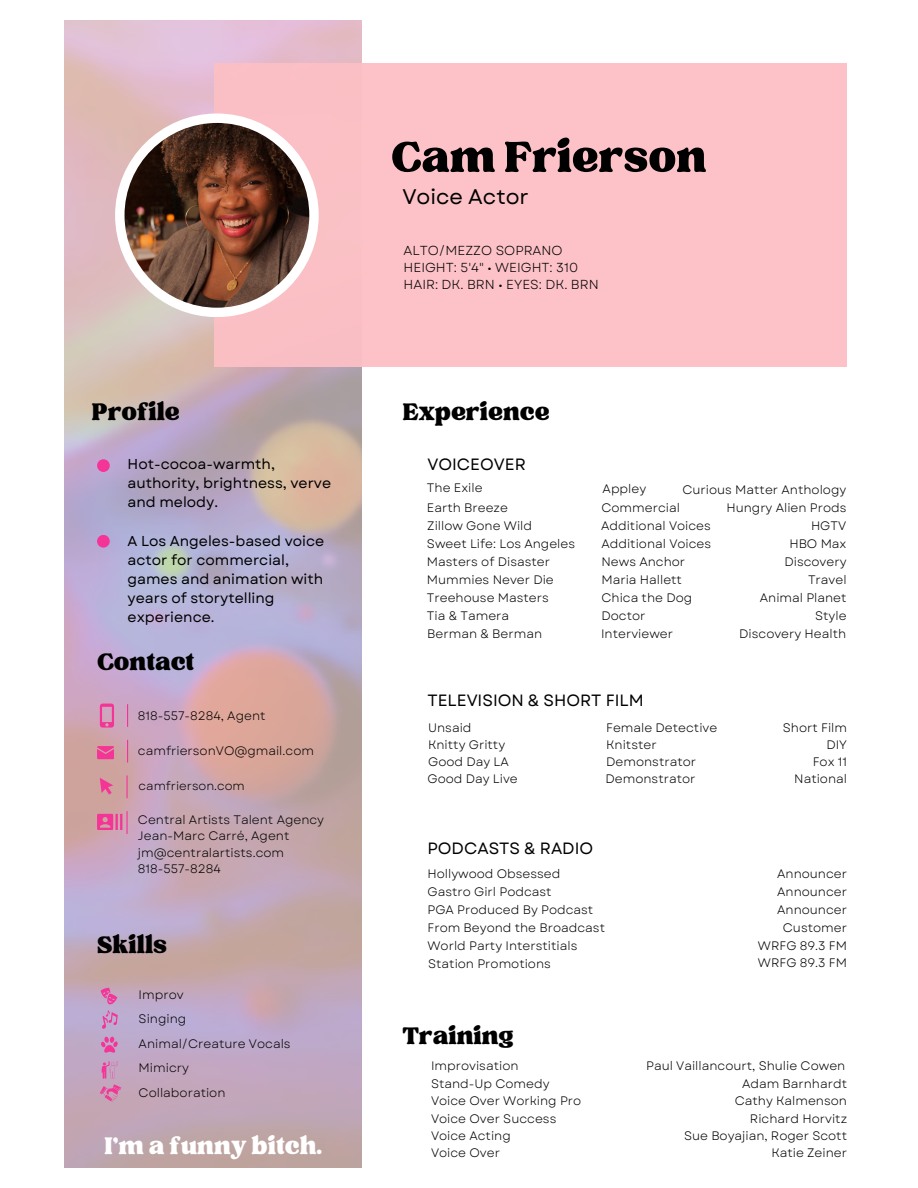
<style>
.page{position:relative;width:918px;height:1188px;background:#fff}
.page>*{position:absolute;margin:0;border:0;box-sizing:border-box;transform-origin:0 0}
.t1{font:59.4px "TAN Tangkiwood Display";color:#000}
.t2{font:33px "TAN Tangkiwood Display";color:#000}
.t3{font:33px "TAN Tangkiwood Display";color:#fff}
.t4{font:21.15px "Garet";color:#000}
.t5{font:16.35px "Garet";color:#000}
.t6{font:14.4px/19.2px "Garet";color:#000}
.t7{font:13.05px/17.4px "Garet";color:#000}
.t8{font:12.3px/16.4px "Garet";color:#000}
.t9{font:11.85px "Garet";color:#000}
</style>
<div class="page">
<img style="left:65px;top:20px;width:297px;height:1148px">
<div style="left:214px;top:63px;width:632px;height:304px;background:#fcc0c5"></div>
<svg style="left:100px;top:778px;width:13px;height:17px"></svg>
<svg style="left:97px;top:746px;width:17px;height:13px"></svg>
<svg style="left:100px;top:704px;width:14px;height:23px"></svg>
<div style="left:115px;top:113px;width:204px;height:204px;background:#fff;border-radius:50%"></div>
<img style="left:125px;top:123px;width:184px;height:185px;border-radius:50%">
<hr style="left:126px;top:811px;width:2px;height:23px;background:#f43497">
<hr style="left:126px;top:776px;width:2px;height:22px;background:#f43497">
<svg style="left:127px;top:740px;width:1px;height:23px"></svg>
<svg style="left:127px;top:704px;width:1px;height:23px"></svg>
<svg style="left:97px;top:814px;width:25px;height:16px"></svg>
<div style="left:97px;top:459px;width:13px;height:13px;background:#f43497;border-radius:50%"></div>
<div style="left:97px;top:535px;width:13px;height:13px;background:#f43497;border-radius:50%"></div>
<svg style="left:100px;top:988px;width:18px;height:40px"></svg>
<svg style="left:101px;top:1037px;width:17px;height:15px"></svg>
<svg style="left:100px;top:1061px;width:21px;height:40px"></svg>
<h1 class="t1" style="left:391px;top:135px;width:317px">CamFrierson</h1>
<h3 class="t4" style="left:402px;top:181px;width:128px">Voice Actor</h3>
<p class="t7" style="left:404px;top:241px;width:197px">ALTO/MEZZO SOPRANO<br>HEIGHT: 5'4" • WEIGHT: 310<br>HAIR: DK. BRN • EYES: DK. BRN</p>
<h2 class="t2" style="left:92px;top:400px;width:90px">Profile</h2>
<h2 class="t2" style="left:403px;top:400px;width:148px">Experience</h2>
<p class="t6" style="left:128px;top:455px;width:205px">Hot-cocoa-warmth, authority, brightness, verve and melody.</p>
<p class="t6" style="left:128px;top:531px;width:198px">A Los Angeles-based voice actor for commercial, games and animation with years of storytelling experience.</p>
<h2 class="t2" style="left:97px;top:650px;width:99px">Contact</h2>
<p class="t8" style="left:138px;top:708px;width:129px">818-557-8284, Agent</p>
<p class="t8" style="left:138px;top:743px;width:178px">camfriersonVO@gmail.com</p>
<p class="t9" style="left:139px;top:778px;width:108px">camfrierson.com</p>
<p class="t8" style="left:138px;top:812px;width:188px">Central Artists Talent Agency<br>Jean-Marc Carré, Agent jm@centralartists.com<br>818-557-8284</p>
<h2 class="t2" style="left:97px;top:932px;width:72px">Skills</h2>
<p class="t8" style="left:139px;top:982px;width:49px;line-height:24.5px">Improv<br>Singing</p>
<p class="t8" style="left:139px;top:1031px;width:154px;line-height:24.5px">Animal/Creature Vocals<br>Mimicry</p>
<p class="t8" style="left:139px;top:1084px;width:88px">Collaboration</p>
<h2 class="t3" style="left:105px;top:1134px;width:219px">I’ma funny bitch.</h2>
<h3 class="t5" style="left:427px;top:452px;width:100px">VOICEOVER</h3>
<p class="t8" style="left:427px;top:480px;width:57px">The Exile</p>
<p class="t8" style="left:603px;top:480px;width:45px">Appley</p>
<p class="t8" style="left:682px;top:481px;width:165px">Curious Matter Anthology</p>
<p class="t8" style="left:427px;top:499px;width:82px">Earth Breeze</p>
<p class="t8" style="left:601px;top:499px;width:80px">Commercial</p>
<p class="t8" style="left:726px;top:499px;width:122px">Hungry Alien Prods</p>
<p class="t8" style="left:427px;top:535px;width:150px">Sweet Life: Los Angeles</p>
<p class="t8" style="left:601px;top:535px;width:111px">Additional Voices</p>
<p class="t8" style="left:789px;top:535px;width:59px">HBO Max</p>
<p class="t8" style="left:427px;top:553px;width:125px">Masters of Disaster</p>
<p class="t8" style="left:601px;top:553px;width:85px">News Anchor</p>
<p class="t8" style="left:784px;top:553px;width:64px">Discovery</p>
<p class="t8" style="left:427px;top:589px;width:123px">Treehouse Masters</p>
<p class="t8" style="left:601px;top:589px;width:92px">Chica the Dog</p>
<p class="t8" style="left:760px;top:589px;width:88px">Animal Planet</p>
<p class="t8" style="left:427px;top:607px;width:84px">Tia &amp; Tamera</p>
<p class="t8" style="left:601px;top:607px;width:46px">Doctor</p>
<p class="t8" style="left:815px;top:607px;width:33px">Style</p>
<p class="t8" style="left:427px;top:625px;width:116px">Berman &amp; Berman</p>
<p class="t8" style="left:601px;top:625px;width:74px">Interviewer</p>
<p class="t8" style="left:739px;top:625px;width:109px">Discovery Health</p>
<p class="t8" style="left:427px;top:517px;width:106px">Zillow Gone Wild</p>
<p class="t8" style="left:601px;top:517px;width:111px">Additional Voices</p>
<p class="t8" style="left:811px;top:517px;width:37px">HGTV</p>
<p class="t8" style="left:427px;top:571px;width:128px">Mummies Never Die</p>
<p class="t8" style="left:601px;top:571px;width:82px">Maria Hallett</p>
<p class="t8" style="left:808px;top:571px;width:40px">Travel</p>
<h3 class="t5" style="left:427px;top:689px;width:218px">TELEVISION &amp; SHORT FILM</h3>
<p class="t8" style="left:428px;top:719px;width:45px">Unsaid</p>
<p class="t8" style="left:606px;top:719px;width:113px">Female Detective</p>
<p class="t8" style="left:783px;top:719px;width:66px">Short Film</p>
<p class="t8" style="left:428px;top:737px;width:79px">Knitty Gritty</p>
<p class="t8" style="left:606px;top:737px;width:52px">Knitster</p>
<p class="t8" style="left:826px;top:737px;width:22px">DIY</p>
<p class="t8" style="left:428px;top:754px;width:82px">Good Day LA</p>
<p class="t8" style="left:606px;top:754px;width:91px">Demonstrator</p>
<p class="t8" style="left:813px;top:754px;width:36px">Fox 11</p>
<p class="t8" style="left:427px;top:771px;width:92px">Good Day Live</p>
<p class="t8" style="left:606px;top:771px;width:91px">Demonstrator</p>
<p class="t8" style="left:794px;top:771px;width:54px">National</p>
<h3 class="t5" style="left:427px;top:837px;width:167px">PODCASTS &amp; RADIO</h3>
<p class="t8" style="left:427px;top:865px;width:135px">Hollywood Obsessed</p>
<p class="t8" style="left:777px;top:865px;width:71px">Announcer</p>
<p class="t8" style="left:427px;top:883px;width:126px">Gastro Girl Podcast</p>
<p class="t8" style="left:777px;top:883px;width:71px">Announcer</p>
<p class="t8" style="left:427px;top:901px;width:167px">PGA Produced By Podcast</p>
<p class="t8" style="left:777px;top:901px;width:71px">Announcer</p>
<p class="t8" style="left:427px;top:919px;width:179px">From Beyond the Broadcast</p>
<p class="t8" style="left:783px;top:919px;width:66px">Customer</p>
<p class="t8" style="left:427px;top:937px;width:151px">World Party Interstitials</p>
<p class="t8" style="left:758px;top:937px;width:91px">WRFG 89.3 FM</p>
<p class="t8" style="left:428px;top:956px;width:124px">Station Promotions</p>
<p class="t8" style="left:758px;top:955px;width:91px">WRFG 89.3 FM</p>
<h2 class="t2" style="left:403px;top:1023px;width:112px">Training</h2>
<p class="t8" style="left:431px;top:1058px;width:89px">Improvisation</p>
<p class="t8" style="left:646px;top:1058px;width:201px">Paul Vaillancourt, Shulie Cowen</p>
<p class="t8" style="left:431px;top:1075px;width:120px">Stand-Up Comedy</p>
<p class="t8" style="left:742px;top:1075px;width:107px">Adam Barnhardt</p>
<p class="t8" style="left:431px;top:1093px;width:152px">Voice Over Working Pro</p>
<p class="t8" style="left:735px;top:1093px;width:114px">Cathy Kalmenson</p>
<p class="t8" style="left:431px;top:1110px;width:127px">Voice Over Success</p>
<p class="t8" style="left:750px;top:1110px;width:99px">Richard Horvitz</p>
<p class="t8" style="left:431px;top:1127px;width:81px">Voice Acting</p>
<p class="t8" style="left:684px;top:1127px;width:165px">Sue Boyajian, Roger Scott</p>
<p class="t8" style="left:431px;top:1145px;width:70px">Voice Over</p>
<p class="t8" style="left:771px;top:1145px;width:77px">Katie Zeiner</p>
</div>
